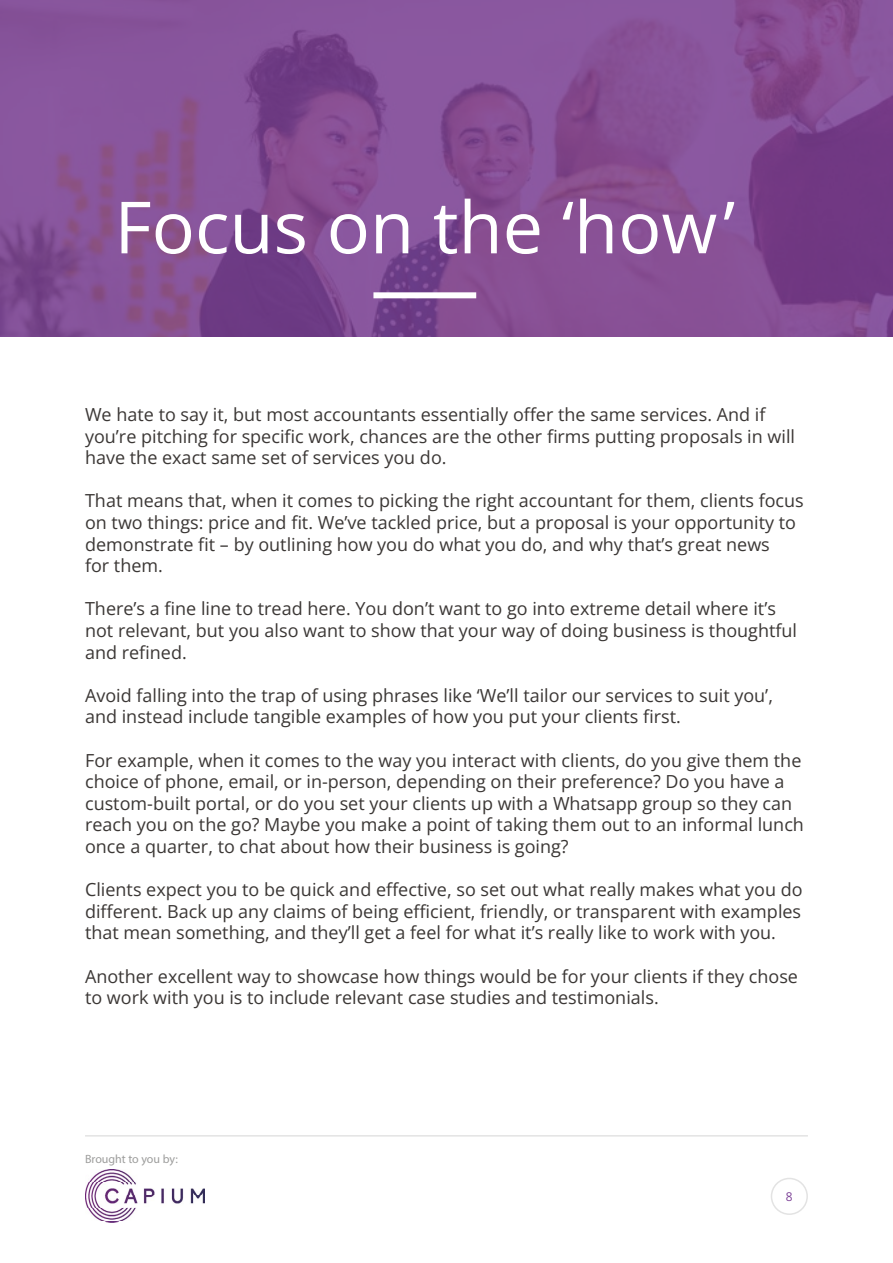
<style>
.page{position:relative;width:893px;height:1263px;background:#fff}
.page>*{position:absolute;margin:0;border:0;box-sizing:border-box;transform-origin:0 0}
.t1{font:72px "Open Sans";color:#fff}
.t2{font:18px/21.6px "Open Sans";color:#3b3735}
.t3{font:12px "Myriad Pro";color:#9d9d9c}
.t4{font:12px "Open Sans";color:#7c4096}
</style>
<div class="page">
<hr style="left:85px;top:1135px;width:723px;height:1px;background:#e3e3e3">
<img style="left:85px;top:1170px;width:119px;height:53px">
<div style="left:771px;top:1178px;width:37px;height:37px;border:2px solid #e3e3e3;border-radius:50%"></div>
<svg style="left:0;top:0;width:893px;height:337px;fill:#885296"></svg>
<div style="left:373px;top:292px;width:103px;height:6px;background:#fff"></div>
<h1 class="t1" style="left:114px;top:178px;width:622px">Focus on the ‘how’</h1>
<p class="t2" style="left:85px;top:403px;width:711px">We hate to say it, but most accountants essentially offer the same services. And if you’re pitching for specific work, chances are the other firms putting proposals in will have the exact same set of services you do.</p>
<p class="t2" style="left:85px;top:489px;width:720px">That means that, when it comes to picking the right accountant for them, clients focus on two things: price and fit. We’ve tackled price, but a proposal is your opportunity to demonstrate fit – by outlining how you do what you do, and why that’s great news<br>for them.</p>
<p class="t2" style="left:85px;top:597px;width:714px">There’s a fine line to tread here. You don’t want to go into extreme detail where it’s not relevant, but you also want to show that your way of doing business is thoughtful and refined.</p>
<p class="t2" style="left:85px;top:684px;width:689px">Avoid falling into the trap of using phrases like ‘We’ll tailor our services to suit you’, and instead include tangible examples of how you put your clients first.</p>
<p class="t2" style="left:85px;top:749px;width:720px">For example, when it comes to the way you interact with clients, do you give them the choice of phone, email, or in-person, depending on their preference? Do you have a custom-built portal, or do you set your clients up with a Whatsapp group so they can reach you on the go? Maybe you make a point of taking them out to an informal lunch once a quarter, to chat about how their business is going?</p>
<p class="t2" style="left:85px;top:878px;width:719px;text-align:justify">Clients expect you to be quick and effective, so set out what really makes what you do different. Back up any claims of being efficient, friendly, or transparent with examples that mean something, and they’ll get a feel for what it’s really like to work with you.</p>
<p class="t2" style="left:85px;top:965px;width:714px">Another excellent way to showcase how things would be for your clients if they chose to work with you is to include relevant case studies and testimonials.</p>
<p class="t3" style="left:85px;top:1151px;width:94px">Brought to you by:</p>
<p class="t4" style="left:786px;top:1188px;width:9px">8</p>
</div>
